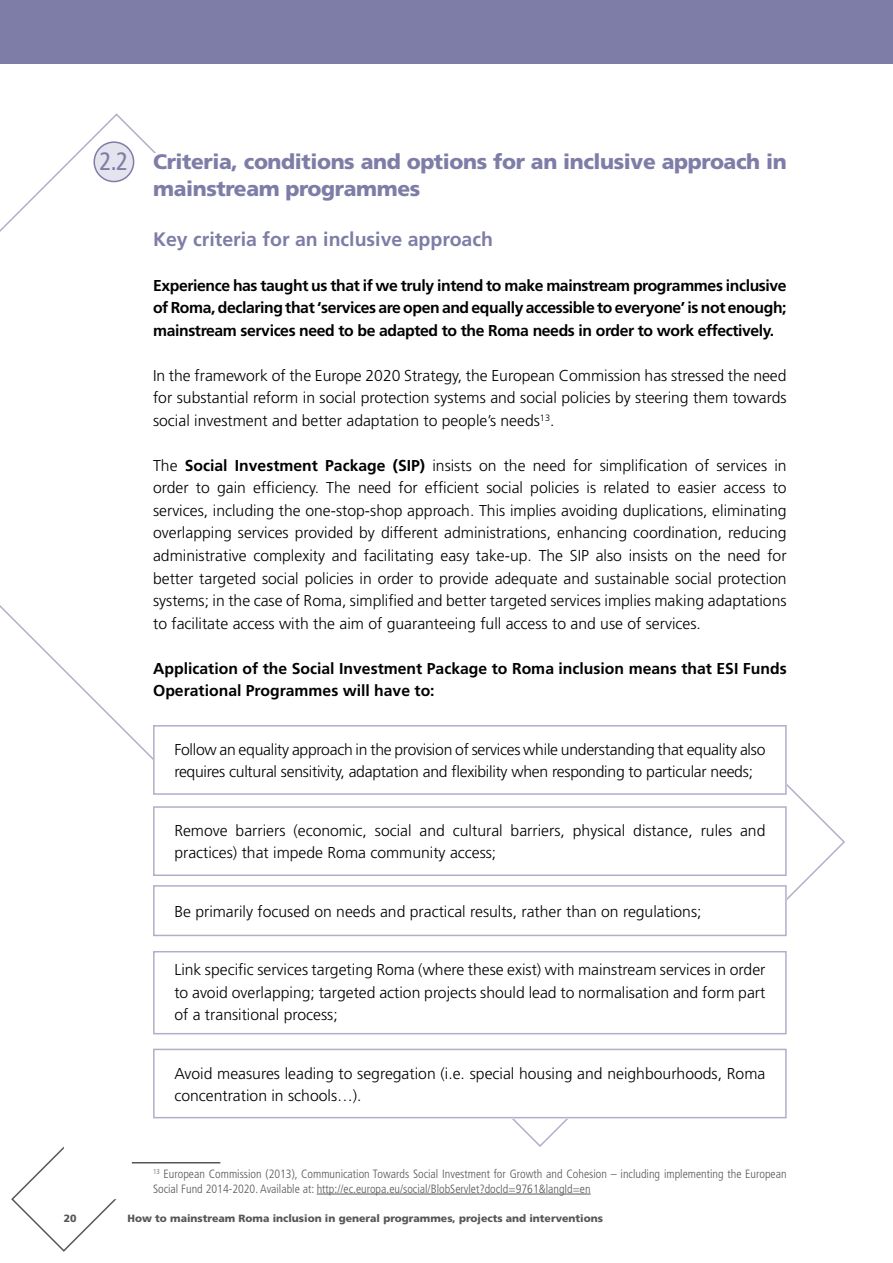
<style>
.page{position:relative;width:893px;height:1263px;background:#fff}
.page>*{position:absolute;margin:0;border:0;box-sizing:border-box;transform-origin:0 0}
.t1{font:condensed 25.2px "Frutiger";color:#7e7da7}
.t2{font:900 21px/27px "Frutiger";letter-spacing:-.02em;color:#7e7da7}
.t3{font:700 19.5px "Frutiger";color:#7e7da7}
.t4{font:300 15.75px/22.5px "Frutiger";color:#000;text-align:justify}
.t5{font:700 15.75px/22.5px "Frutiger";color:#000;text-align:justify}
.t6{font:300 condensed 12px/14.4px "Frutiger";color:#575756}
.t7{font:900 10.5px "Frutiger";color:#575756}
.s1{font-weight:700}
</style>
<div class="page">
<svg style="left:11px;top:1148px;width:106px;height:104px"></svg>
<div style="left:64px;top:1125px;width:74px;height:74px;background:#fff"></div>
<div style="left:0;top:0;width:893px;height:64px;background:#7e7da7"></div>
<div style="left:94px;top:142px;width:40px;height:40px;background:#e4e3ee;border-radius:50%"></div>
<div style="left:93px;top:141px;width:41px;height:41px;border:2px solid #7e7da7;border-radius:50%"></div>
<hr style="left:317px;top:1194px;width:274px;height:1px;background:#575756">
<hr style="left:132px;top:1162px;width:88px;height:1px;background:#575756">
<div style="left:153px;top:725px;width:634px;height:70px;border:2px solid #b1aeca"></div>
<div style="left:153px;top:806px;width:634px;height:70px;border:2px solid #b1aeca"></div>
<div style="left:153px;top:885px;width:634px;height:51px;border:2px solid #b1aeca"></div>
<div style="left:153px;top:951px;width:634px;height:83px;border:2px solid #b1aeca"></div>
<div style="left:153px;top:1049px;width:634px;height:69px;border:2px solid #b1aeca"></div>
<h1 class="t1" style="left:99px;top:147px;width:30px">2.2</h1>
<h2 class="t2" style="left:153px;top:148px;width:635px">Criteria, conditions and options for an inclusive approach in mainstream programmes</h2>
<p class="t3" style="left:153px;top:228px;width:341px">Key criteria for an inclusive approach</p>
<p class="t5" style="left:153px;top:274px;width:635px">Experience has taught us that if we truly intend to make mainstream programmes inclusive of Roma, declaring that ‘services are open and equally accessible to everyone’ is not enough; mainstream services need to be adapted to the Roma needs in order to work effectively.</p>
<p class="t4" style="left:153px;top:364px;width:635px">In the framework of the Europe 2020 Strategy, the European Commission has stressed the need for substantial reform in social protection systems and social policies by steering them towards social investment and better adaptation to people’s needs<sup>13</sup>.</p>
<p class="t4" style="left:153px;top:454px;width:635px">The <span class="s1">Social Investment Package (SIP)</span> insists on the need for simplification of services in order to gain efficiency. The need for efficient social policies is related to easier access to services, including the one-stop-shop approach. This implies avoiding duplications, eliminating overlapping services provided by different administrations, enhancing coordination, reducing administrative complexity and facilitating easy take-up. The SIP also insists on the need for better targeted social policies in order to provide adequate and sustainable social protection systems; in the case of Roma, simplified and better targeted services implies making adaptations to facilitate access with the aim of guaranteeing full access to and use of services.</p>
<p class="t5" style="left:153px;top:657px;width:635px">Application of the Social Investment Package to Roma inclusion means that ESI Funds<br>Operational Programmes will have to:</p>
<p class="t4" style="left:174px;top:738px;width:593px">Follow an equality approach in the provision of services while understanding that equality also requires cultural sensitivity, adaptation and flexibility when responding to particular needs;</p>
<p class="t4" style="left:174px;top:819px;width:593px">Remove barriers (economic, social and cultural barriers, physical distance, rules and practices) that impede Roma community access;</p>
<p class="t4" style="left:174px;top:900px;width:529px">Be primarily focused on needs and practical results, rather than on regulations;</p>
<p class="t4" style="left:174px;top:958px;width:593px">Link specific services targeting Roma (where these exist) with mainstream services in order to avoid overlapping; targeted action projects should lead to normalisation and form part of a transitional process;</p>
<p class="t4" style="left:174px;top:1062px;width:592px">Avoid measures leading to segregation (i.e. special housing and neighbourhoods, Roma concentration in schools…).</p>
<p class="t6" style="left:153px;top:1167px;width:635px"><sup>13</sup> European Commission (2013), Communication Towards Social Investment for Growth and Cohesion – including implementing the European<br>Social Fund 2014-2020. Available at: http://ec.europa.eu/social/BlobServlet?docId=9761&amp;langId=en</p>
<p class="t7" style="left:64px;top:1212px;width:14px">20</p>
<p class="t7" style="left:128px;top:1211px;width:477px">How to mainstream Roma inclusion in general programmes, projects and interventions</p>
</div>
